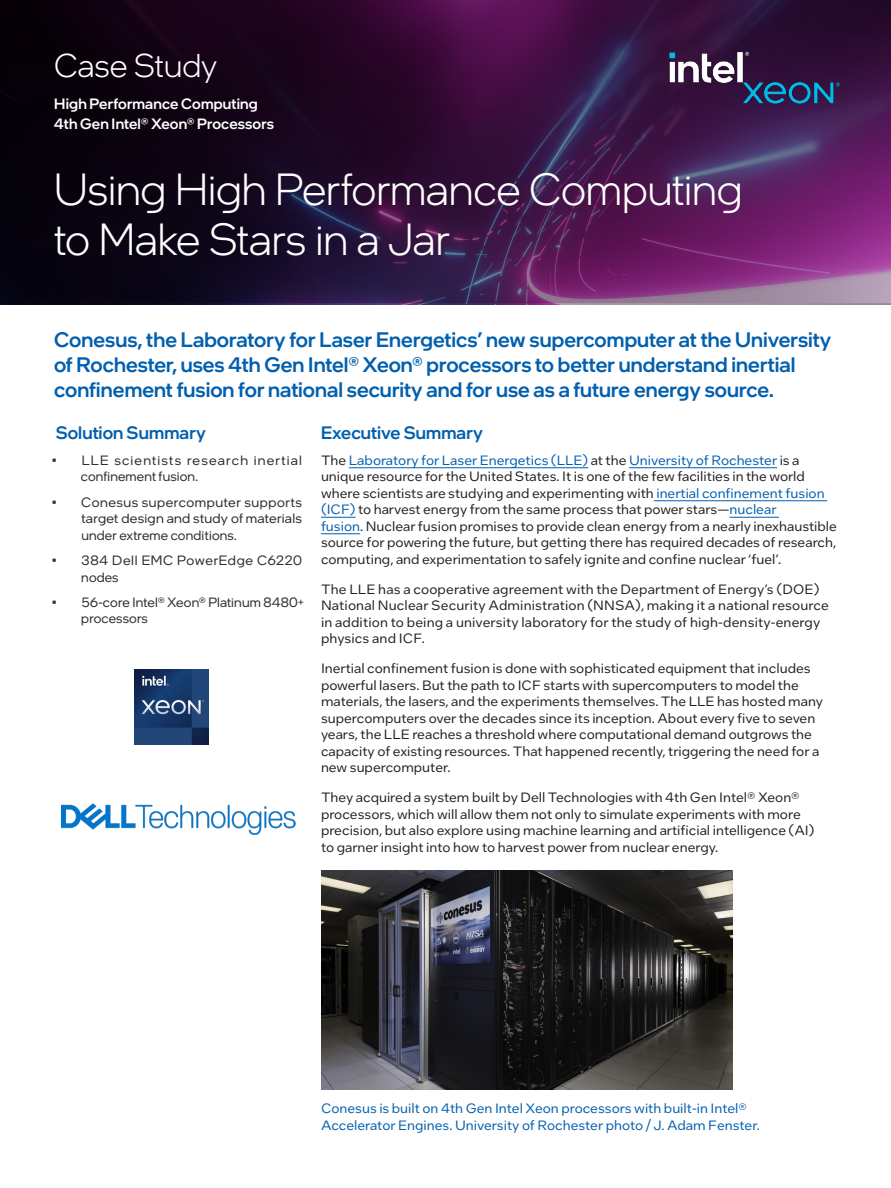
<style>
.page{position:relative;width:891px;height:1188px;background:#fff}
.page>*{position:absolute;margin:0;border:0;box-sizing:border-box;transform-origin:0 0}
.Main_Title{font:300 45px/49.5px "Intel One Display";letter-spacing:-.005em;color:#fff}
.PgTtlLft_-Page_Title_Left{font:300 33px "Intel One Display";color:#fff}
.Subtitle-2{font:500 21px/25.2px "Intel One Display";letter-spacing:.005em;color:#015fae}
.Copy_Header_Blue-2{font:500 18px "Intel One Display";letter-spacing:.005em;color:#015fae}
.Mini-header-2{font:500 15px "Intel One Display";letter-spacing:.01em;color:#fff}
.MainCopy-2{font:13.5px/16.5px "Intel One Text";color:#231f20}
.t1{font:13.5px/16.5px "Intel One Display";letter-spacing:.015em;color:#2d2f2e;text-align:justify}
.Caption-2{font:13.5px/16.5px "Intel One Text";color:#015fae}
.t2{font:13.5px/16.5px "Intel One Display";letter-spacing:.08em;color:#2d2f2e}
.t3{font:13.5px/16.5px "Intel One Display";letter-spacing:.04em;color:#2d2f2e}
.s1{color:#015fae}
</style>
<div class="page">
<hr style="left:349px;top:467px;width:239px;height:1px;background:#015fae">
<hr style="left:629px;top:467px;width:148px;height:1px;background:#015fae">
<hr style="left:654px;top:500px;width:173px;height:1px;background:#015fae">
<hr style="left:321px;top:517px;width:35px;height:1px;background:#015fae">
<hr style="left:730px;top:517px;width:49px;height:1px;background:#015fae">
<hr style="left:321px;top:533px;width:39px;height:1px;background:#015fae">
<img style="left:134px;top:670px;width:75px;height:74px">
<img style="left:61px;top:804px;width:235px;height:30px">
<img style="left:321px;top:870px;width:411px;height:219px">
<svg style="left:0;top:0;width:891px;height:305px;background:#321239"></svg>
<img style="left:665px;top:50px;width:179px;height:55px">
<p class="PgTtlLft_-Page_Title_Left" style="left:54px;top:45px;width:165px">Case Study</p>
<p class="Mini-header-2" style="left:54px;top:95px;width:205px">High Performance Computing</p>
<p class="Mini-header-2" style="left:54px;top:114px;width:221px">4th Gen Intel® Xeon® Processors</p>
<p class="Main_Title" style="left:54px;top:164px;width:690px">Using High Performance Computing to Make Stars in a Jar</p>
<p class="Subtitle-2" style="left:54px;top:327px;width:779px">Conesus, the Laboratory for Laser Energetics’ new supercomputer at the University of Rochester, uses 4th Gen Intel® Xeon® processors to better understand inertial confinement fusion for national security and for use as a future energy source.</p>
<p class="Copy_Header_Blue-2" style="left:56px;top:422px;width:152px">Solution Summary</p>
<p class="t2" style="left:81px;top:452px;width:223px;text-indent:-29px">• LLE scientists research inertial confinement fusion.</p>
<p class="t1" style="left:81px;top:494px;width:222px;text-indent:-30px">• Conesus supercomputer supports target design and study of materials under extreme conditions.</p>
<p class="t3" style="left:81px;top:552px;width:222px;text-indent:-29px">• 384 Dell EMC PowerEdge C6220 nodes</p>
<p class="t1" style="left:81px;top:594px;width:224px;text-indent:-29px">• 56-core Intel® Xeon® Platinum 8480+ processors</p>
<p class="Copy_Header_Blue-2" style="left:321px;top:422px;width:163px">Executive Summary</p>
<p class="MainCopy-2" style="left:321px;top:451px;width:518px">The <span class="s1">Laboratory for Laser Energetics (LLE)</span> at the <span class="s1">University of Rochester</span> is a unique resource for the United States. It is one of the few facilities in the world where scientists are studying and experimenting with <span class="s1">inertial confinement fusion (ICF)</span> to harvest energy from the same process that power stars—<span class="s1">nuclear<br>fusion</span>. Nuclear fusion promises to provide clean energy from a nearly inexhaustible source for powering the future, but getting there has required decades of research, computing, and experimentation to safely ignite and confine nuclear ‘fuel’.</p>
<p class="MainCopy-2" style="left:321px;top:580px;width:510px">The LLE has a cooperative agreement with the Department of Energy’s (DOE)<br>National Nuclear Security Administration (NNSA), making it a national resource in addition to being a university laboratory for the study of high-density-energy physics and ICF.</p>
<p class="MainCopy-2" style="left:321px;top:660px;width:504px">Inertial confinement fusion is done with sophisticated equipment that includes powerful lasers. But the path to ICF starts with supercomputers to model the materials, the lasers, and the experiments themselves. The LLE has hosted many supercomputers over the decades since its inception. About every five to seven years, the LLE reaches a threshold where computational demand outgrows the capacity of existing resources. That happened recently, triggering the need for a new supercomputer.</p>
<p class="MainCopy-2" style="left:321px;top:789px;width:495px">They acquired a system built by Dell Technologies with 4th Gen Intel® Xeon® processors, which will allow them not only to simulate experiments with more precision, but also explore using machine learning and artificial intelligence (AI) to garner insight into how to harvest power from nuclear energy.</p>
<p class="Caption-2" style="left:321px;top:1100px;width:440px">Conesus is built on 4th Gen Intel Xeon processors with built-in Intel®<br>Accelerator Engines. University of Rochester photo / J. Adam Fenster.</p>
</div>
